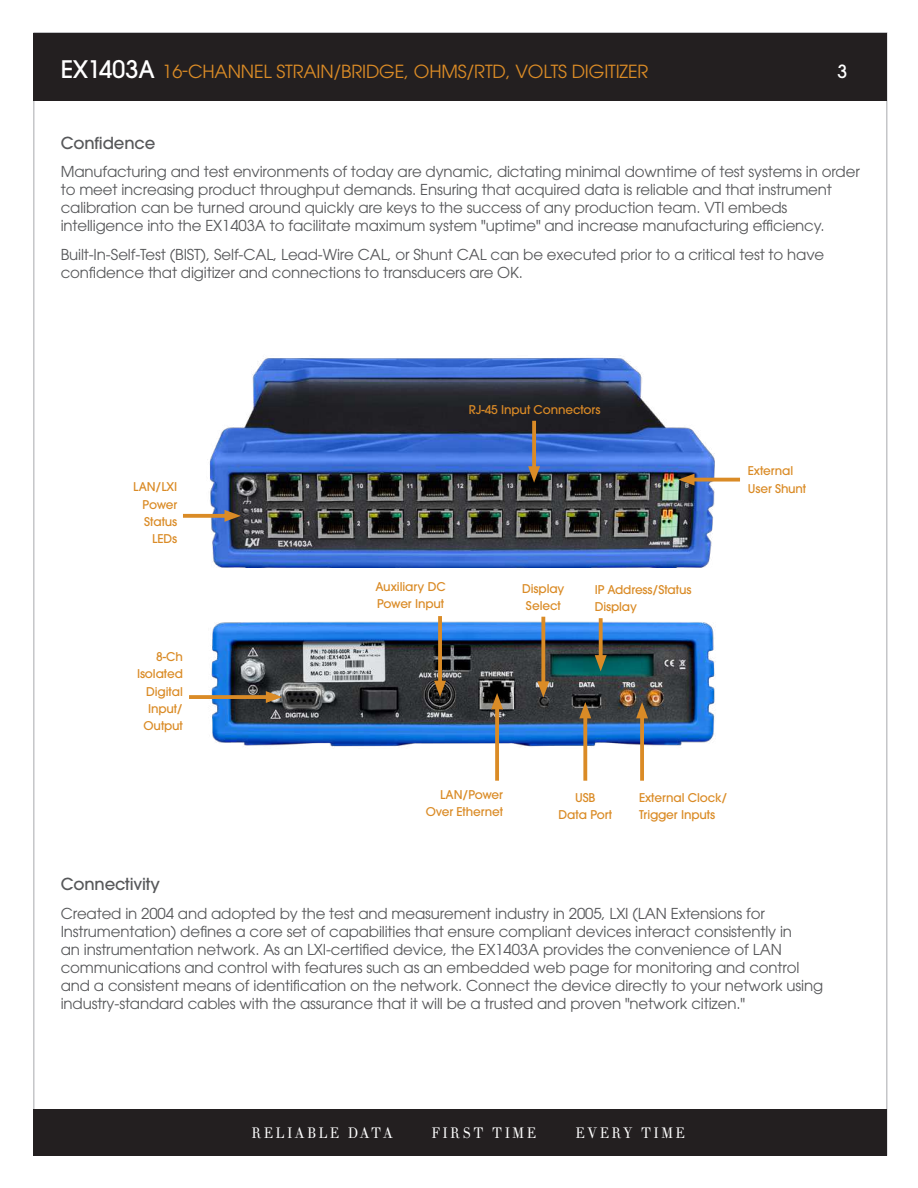
<style>
.page{position:relative;width:918px;height:1188px;background:#fff}
.page>*{position:absolute;margin:0;border:0;box-sizing:border-box;transform-origin:0 0}
.t1{font:18px "ITC Avant Garde Pro";letter-spacing:-.01em;color:#da8b26}
.t2{font:500 18px "ITC Avant Garde Pro";color:#fff}
.t3{font:500 16.5px "ITC Avant Garde Pro";letter-spacing:-.01em;color:#57585a}
.t4{font:15px/18px "ITC Avant Garde Pro";letter-spacing:-.01em;color:#57585a}
.t5{font:15px "Theano Didot";letter-spacing:.18em;color:#fff;scale:.9 1}
.t6{font:500 12px/17.4px "ITC Avant Garde Pro";letter-spacing:-.01em;color:#da8b26}
.s1{font-weight:500;font-size:24px;color:#fff}
</style>
<div class="page">
<div style="left:34px;top:1109px;width:853px;height:47px;background:#231f20"></div>
<div style="left:34px;top:33px;width:853px;height:67px;background:#231f20"></div>
<img style="left:207px;top:355px;width:508px;height:213px">
<img style="left:211px;top:617px;width:504px;height:132px">
<svg style="left:183px;top:514px;width:41px;height:4px"></svg>
<svg style="left:224px;top:510px;width:17px;height:12px"></svg>
<svg style="left:532px;top:421px;width:4px;height:45px"></svg>
<svg style="left:528px;top:466px;width:12px;height:17px"></svg>
<svg style="left:695px;top:478px;width:45px;height:4px"></svg>
<svg style="left:678px;top:474px;width:17px;height:12px"></svg>
<svg style="left:189px;top:695px;width:77px;height:4px"></svg>
<svg style="left:266px;top:691px;width:16px;height:12px"></svg>
<svg style="left:438px;top:616px;width:4px;height:65px"></svg>
<svg style="left:434px;top:681px;width:12px;height:16px"></svg>
<svg style="left:599px;top:618px;width:4px;height:37px"></svg>
<svg style="left:595px;top:655px;width:12px;height:16px"></svg>
<svg style="left:541px;top:617px;width:4px;height:64px"></svg>
<svg style="left:537px;top:681px;width:12px;height:17px"></svg>
<svg style="left:583px;top:718px;width:4px;height:63px"></svg>
<svg style="left:579px;top:702px;width:12px;height:16px"></svg>
<svg style="left:495px;top:709px;width:4px;height:72px"></svg>
<svg style="left:491px;top:693px;width:12px;height:16px"></svg>
<svg style="left:640px;top:718px;width:4px;height:63px"></svg>
<svg style="left:636px;top:702px;width:12px;height:16px"></svg>
<p class="t1" style="left:61px;top:60px;width:589px"><span class="s1">EX1403A</span> 16-CHANNEL STRAIN/BRIDGE, OHMS/RTD, VOLTS DIGITIZER</p>
<p class="t2" style="left:838px;top:60px;width:11px">3</p>
<p class="t3" style="left:61px;top:132px;width:96px">Confidence</p>
<p class="t4" style="left:61px;top:163px;width:801px">Manufacturing and test environments of today are dynamic, dictating minimal downtime of test systems in order to meet increasing product throughput demands. Ensuring that acquired data is reliable and that instrument calibration can be turned around quickly are keys to the success of any production team. VTI embeds intelligence into the EX1403A to facilitate maximum system "uptime" and increase manufacturing efficiency.</p>
<p class="t4" style="left:61px;top:245px;width:765px">Built-In-Self-Test (BIST), Self-CAL, Lead-Wire CAL, or Shunt CAL can be executed prior to a critical test to have confidence that digitizer and connections to transducers are OK.</p>
<p class="t6" style="left:133px;top:478px;width:46px;text-align:right">LAN/LXI<br>Power<br>Status<br>LEDs</p>
<p class="t6" style="left:137px;top:648px;width:47px;text-align:right">8-Ch<br>Isolated<br>Digital<br>Input/<br>Output</p>
<p class="t6" style="left:469px;top:401px;width:133px">RJ-45 Input Connectors</p>
<p class="t6" style="left:375px;top:578px;width:72px">Auxiliary DC<br>Power Input</p>
<p class="t6" style="left:522px;top:579px;width:44px;text-align:center">Display<br>Select</p>
<p class="t6" style="left:595px;top:581px;width:98px">IP Address/Status<br>Display</p>
<p class="t6" style="left:748px;top:462px;width:60px">External<br>User Shunt</p>
<p class="t6" style="left:426px;top:786px;width:79px;text-align:right">LAN/Power<br>Over Ethernet</p>
<p class="t6" style="left:559px;top:789px;width:55px;text-align:center">USB<br>Data Port</p>
<p class="t6" style="left:639px;top:789px;width:90px">External Clock/<br>Trigger Inputs</p>
<p class="t3" style="left:61px;top:873px;width:101px">Connectivity</p>
<p class="t4" style="left:61px;top:904px;width:764px">Created in 2004 and adopted by the test and measurement industry in 2005, LXI (LAN Extensions for Instrumentation) defines a core set of capabilities that ensure compliant devices interact consistently in<br>an instrumentation network. As an LXI-certified device, the EX1403A provides the convenience of LAN communications and control with features such as an embedded web page for monitoring and control and a consistent means of identification on the network. Connect the device directly to your network using industry-standard cables with the assurance that it will be a trusted and proven "network citizen."</p>
<p class="t5" style="left:251px;top:1123px;width:159px">RELIABLE DATA</p>
<p class="t5" style="left:431px;top:1123px;width:118px">FIRST TIME</p>
<p class="t5" style="left:575px;top:1123px;width:123px">EVERY TIME</p>
</div>
